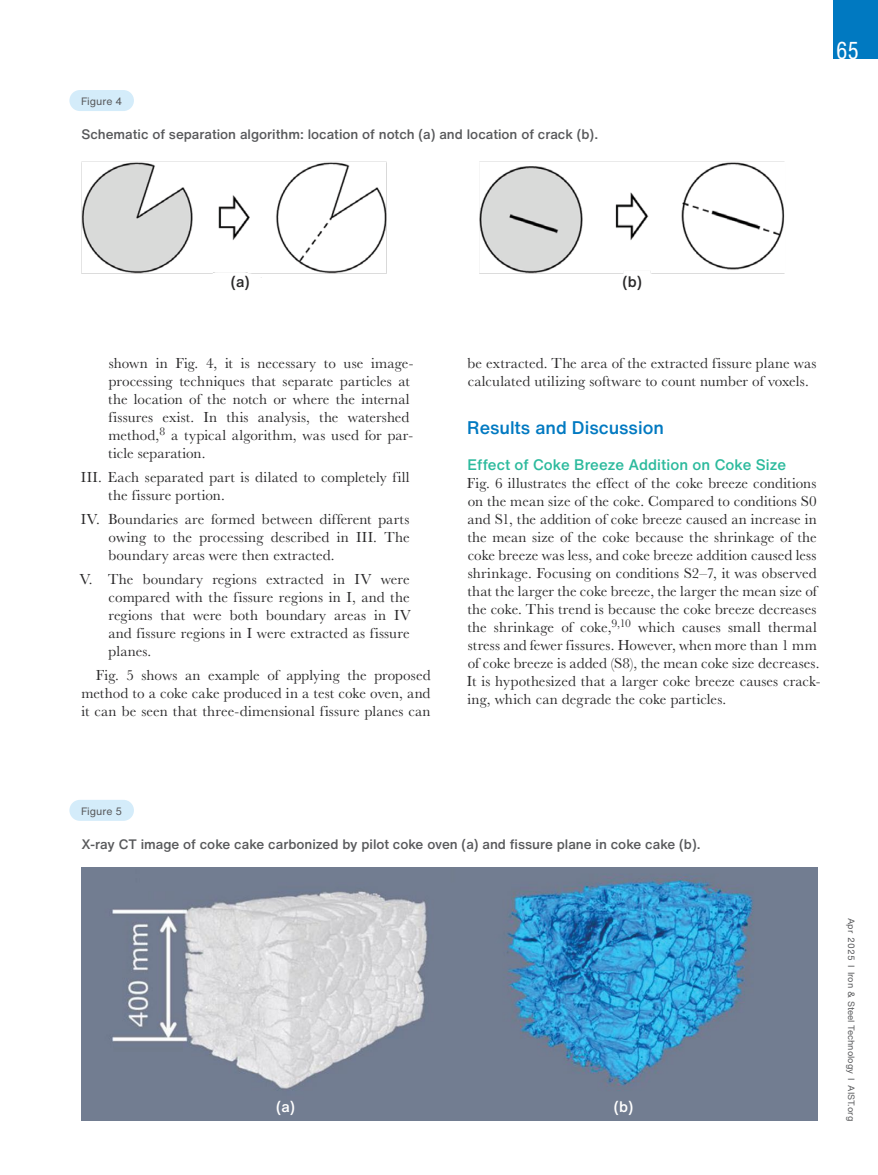
<style>
.page{position:relative;width:878px;height:1175px;background:#fff}
.page>*{position:absolute;margin:0;border:0;box-sizing:border-box;transform-origin:0 0}
.t1{font:24px "Helvetica Now Text Cn";color:#fff}
.t2{font:500 18px "Helvetica Now Text";color:#0079c1}
.t3{font:15px/18px "Baskerville URW";letter-spacing:.005em;color:#292829}
.t4{font:500 15px "Helvetica Now Text";letter-spacing:.005em;color:#2cba9d}
.t5{font:500 15px "Helvetica Now Text";color:#292829}
.t6{font:500 15px "Helvetica Now Text";color:#fff}
.t7{font:500 13.5px "Helvetica Now Text";color:#58595b}
.t8{font:10.5px "Helvetica Now Text";color:#58595b}
.t9{font:9px "Helvetica Now Text";color:#58595b}
</style>
<div class="page">
<div style="left:832px;top:0;width:46px;height:58px;background:#0079c1"></div>
<img style="left:81px;top:161px;width:704px;height:117px">
<div style="left:69px;top:90px;width:65px;height:21px;background:#d4ecfa;border-radius:10px"></div>
<img style="left:81px;top:867px;width:736px;height:253px">
<div style="left:69px;top:800px;width:65px;height:20px;background:#d4ecfa;border-radius:10px"></div>
<p class="t8" style="left:81px;top:93px;width:43px">Figure 4</p>
<p class="t7" style="left:81px;top:124px;width:518px">Schematic of separation algorithm: location of notch (a) and location of crack (b).</p>
<h1 class="t1" style="left:836px;top:34px;width:24px">65</h1>
<p class="t5" style="left:231px;top:271px;width:20px">(a)</p>
<p class="t5" style="left:622px;top:271px;width:21px">(b)</p>
<p class="t3" style="left:108px;top:353px;width:306px">shown in Fig. 4, it is necessary to use image&shy;processing techniques that separate particles at the location of the notch or where the internal fissures exist. In this analysis, the watershed method,<sup>8</sup> a typical algorithm, was used for par&shy;ticle separation.</p>
<p class="t3" style="left:108px;top:467px;width:303px;text-indent:-27px">III. Each separated part is dilated to completely fill the fissure portion.</p>
<p class="t3" style="left:108px;top:509px;width:302px;text-align:justify;text-indent:-28px">IV. Boundaries are formed between different parts owing to the processing described in III. The boundary areas were then extracted.</p>
<p class="t3" style="left:108px;top:569px;width:304px;text-align:justify;text-indent:-29px">V. The boundary regions extracted in IV were compared with the fissure regions in I, and the regions that were both boundary areas in IV and fissure regions in I were extracted as fissure planes.</p>
<p class="t3" style="left:81px;top:665px;width:351px;text-align:justify;text-indent:14px">Fig. 5 shows an example of applying the proposed method to a coke cake produced in a test coke oven, and it can be seen that three-dimensional fissure planes can</p>
<p class="t3" style="left:467px;top:353px;width:350px">be extracted. The area of the extracted fissure plane was calculated utilizing software to count number of voxels.</p>
<p class="t2" style="left:467px;top:414px;width:198px">Results and Discussion</p>
<p class="t4" style="left:467px;top:453px;width:320px">Effect of Coke Breeze Addition on Coke Size</p>
<p class="t3" style="left:467px;top:473px;width:355px">Fig. 6 illustrates the effect of the coke breeze conditions on the mean size of the coke. Compared to conditions S0 and S1, the addition of coke breeze caused an increase in the mean size of the coke because the shrinkage of the coke breeze was less, and coke breeze addition caused less shrinkage. Focusing on conditions S2–7, it was observed that the larger the coke breeze, the larger the mean size of the coke. This trend is because the coke breeze decreases the shrinkage of coke,<sup>9,10</sup> which causes small thermal stress and fewer fissures. However, when more than 1 mm of coke breeze is added (S8), the mean coke size decreases.<br>It is hypothesized that a larger coke breeze causes crack&shy;ing, which can degrade the coke particles.</p>
<p class="t8" style="left:81px;top:803px;width:43px">Figure 5</p>
<p class="t7" style="left:81px;top:834px;width:620px">X-ray CT image of coke cake carbonized by pilot coke oven (a) and fissure plane in coke cake (b).</p>
<p class="t6" style="left:276px;top:1095px;width:20px">(a)</p>
<p class="t6" style="left:614px;top:1095px;width:21px">(b)</p>
<p class="t9" style="left:858px;top:917px;width:205px;rotate:90deg">Apr 2025 I Iron &amp; Steel Technology I AIST.org</p>
</div>
